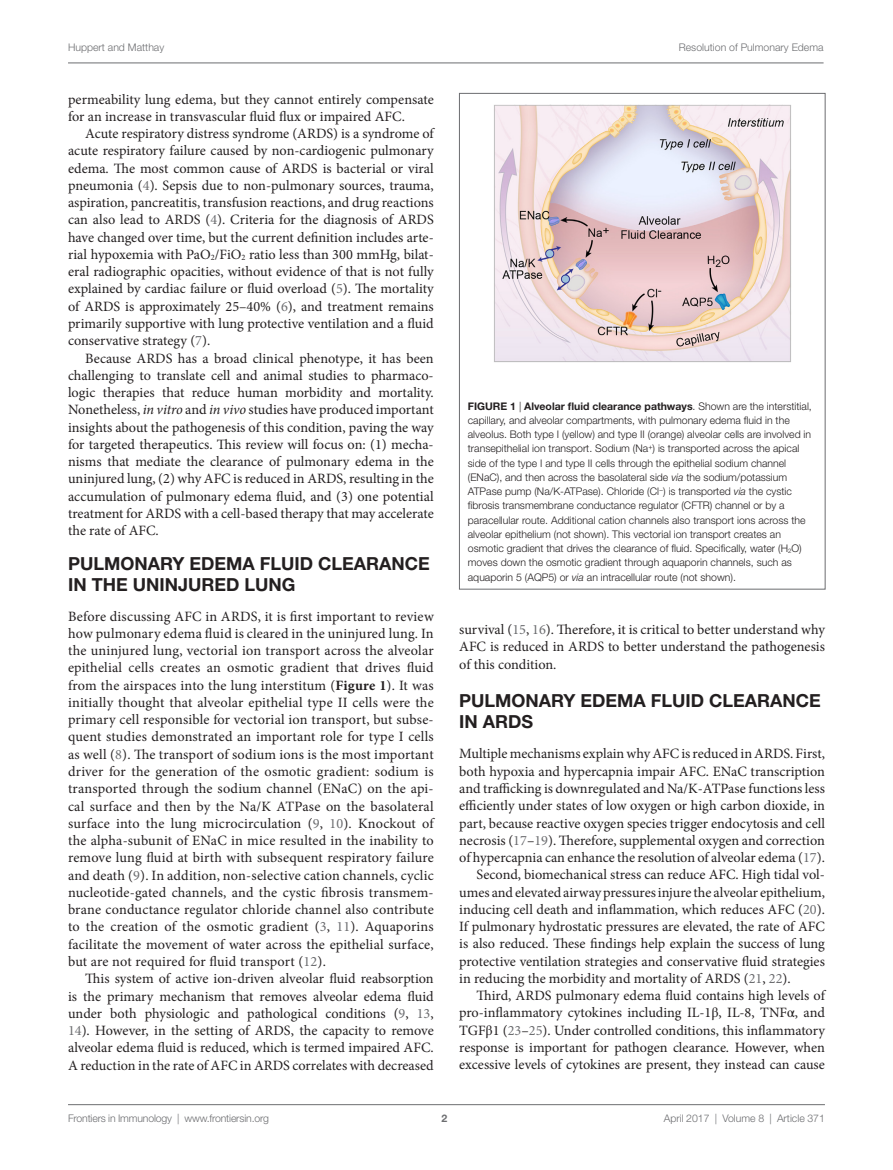
<style>
.page{position:relative;width:893px;height:1170px;background:#fff}
.page>*{position:absolute;margin:0;border:0;box-sizing:border-box;transform-origin:0 0}
.t1{font:700 18px/21px "Helvetica Neue LT Std";color:#231f20}
.t2{font:14.25px/17.2px "Minion Pro";color:#231f20;text-align:justify}
.t3{font:300 10.5px/14.2px "Helvetica Neue LT Std";color:#231f20}
.t4{font:300 10.5px "Helvetica Neue LT Std";color:#6c6d70}
.t5{font:700 10.5px "Helvetica Neue LT Std";color:#6c6d70}
.s1{color:#6c6d70}
.s2{font-style:italic}
.s3{font-weight:700}
.s4{font-family:"STIX General"}
</style>
<div class="page">
<img style="left:494px;top:105px;width:297px;height:258px">
<hr style="left:68px;top:63px;width:756px;height:1px;background:#6c6d70">
<hr style="left:68px;top:1104px;width:757px;height:1px;background:#6c6d70">
<p class="t4" style="left:68px;top:41px;width:98px">Huppert and Matthay</p>
<p class="t4" style="left:679px;top:41px;width:146px">Resolution of Pulmonary Edema</p>
<p class="t2" style="left:68px;top:90px;width:367px">permeability lung edema, but they cannot entirely compensate for an increase in transvascular fluid flux or impaired AFC.</p>
<p class="t2" style="left:68px;top:125px;width:367px;text-indent:17px">Acute respiratory distress syndrome (ARDS) is a syndrome of acute respiratory failure caused by non-cardiogenic pulmonary edema. The most common cause of ARDS is bacterial or viral pneumonia (<span class="s1">4</span>). Sepsis due to non-pulmonary sources, trauma, aspiration, pancreatitis, transfusion reactions, and drug reactions can also lead to ARDS (<span class="s1">4</span>). Criteria for the diagnosis of ARDS have changed over time, but the current definition includes arte&shy;rial hypoxemia with PaO<sub>2</sub>/FiO<sub>2</sub> ratio less than 300 mmHg, bilat&shy;eral radiographic opacities, without evidence of that is not fully explained by cardiac failure or fluid overload (<span class="s1">5</span>). The mortality of ARDS is approximately 25–40% (<span class="s1">6</span>), and treatment remains primarily supportive with lung protective ventilation and a fluid conservative strategy (<span class="s1">7</span>).</p>
<p class="t2" style="left:68px;top:349px;width:367px;text-indent:17px">Because ARDS has a broad clinical phenotype, it has been challenging to translate cell and animal studies to pharmaco&shy;logic therapies that reduce human morbidity and mortality.<br>Nonetheless, <span class="s2">in vitro</span> and <span class="s2">in vivo</span> studies have produced important insights about the pathogenesis of this condition, paving the way for targeted therapeutics. This review will focus on: (1) mecha&shy;nisms that mediate the clearance of pulmonary edema in the uninjured lung, (2) why AFC is reduced in ARDS, resulting in the accumulation of pulmonary edema fluid, and (3) one potential treatment for ARDS with a cell-based therapy that may accelerate the rate of AFC.</p>
<p class="t1" style="left:68px;top:552px;width:361px">PULMONARY EDEMA FLUID CLEARANCE<br>IN THE UNINJURED LUNG</p>
<p class="t2" style="left:68px;top:607px;width:367px">Before discussing AFC in ARDS, it is first important to review how pulmonary edema fluid is cleared in the uninjured lung. In the uninjured lung, vectorial ion transport across the alveolar epithelial cells creates an osmotic gradient that drives fluid from the airspaces into the lung interstitum (<span class="s3">Figure 1</span>). It was initially thought that alveolar epithelial type II cells were the primary cell responsible for vectorial ion transport, but subse&shy;quent studies demonstrated an important role for type I cells as well (<span class="s1">8</span>). The transport of sodium ions is the most important driver for the generation of the osmotic gradient: sodium is transported through the sodium channel (ENaC) on the api&shy;cal surface and then by the Na/K ATPase on the basolateral surface into the lung microcirculation (<span class="s1">9</span>, <span class="s1">10</span>). Knockout of the alpha-subunit of ENaC in mice resulted in the inability to remove lung fluid at birth with subsequent respiratory failure and death (<span class="s1">9</span>). In addition, non-selective cation channels, cyclic nucleotide-gated channels, and the cystic fibrosis transmem&shy;brane conductance regulator chloride channel also contribute to the creation of the osmotic gradient (<span class="s1">3</span>, <span class="s1">11</span>). Aquaporins facilitate the movement of water across the epithelial surface, but are not required for fluid transport (<span class="s1">12</span>).</p>
<p class="t2" style="left:68px;top:970px;width:367px;text-indent:17px">This system of active ion-driven alveolar fluid reabsorption is the primary mechanism that removes alveolar edema fluid under both physiologic and pathological conditions (<span class="s1">9</span>, <span class="s1">13</span>, <span class="s1">14</span>). However, in the setting of ARDS, the capacity to remove alveolar edema fluid is reduced, which is termed impaired AFC.<br>A reduction in the rate of AFC in ARDS correlates with decreased</p>
<p class="t3" style="left:468px;top:398px;width:345px"><span class="s3">Figure 1</span> | <span class="s3">Alveolar fluid clearance pathways</span>. Shown are the interstitial, capillary, and alveolar compartments, with pulmonary edema fluid in the alveolus. Both type I (yellow) and type II (orange) alveolar cells are involved in transepithelial ion transport. Sodium (Na<sup>+</sup>) is transported across the apical side of the type I and type II cells through the epithelial sodium channel (ENaC), and then across the basolateral side <span class="s2">via</span> the sodium/potassium ATPase pump (Na/K-ATPase). Chloride (Cl<sup>−</sup>) is transported <span class="s2">via</span> the cystic fibrosis transmembrane conductance regulator (CFTR) channel or by a paracellular route. Additional cation channels also transport ions across the alveolar epithelium (not shown). This vectorial ion transport creates an osmotic gradient that drives the clearance of fluid. Specifically, water (H<sub>2</sub>O) moves down the osmotic gradient through aquaporin channels, such as aquaporin 5 (AQP5) or <span class="s2">via</span> an intracellular route (not shown).</p>
<p class="t2" style="left:459px;top:621px;width:367px">survival (<span class="s1">15</span>, <span class="s1">16</span>). Therefore, it is critical to better understand why AFC is reduced in ARDS to better understand the pathogenesis of this condition.</p>
<p class="t1" style="left:459px;top:690px;width:361px">PULMONARY EDEMA FLUID CLEARANCE<br>IN ARDS</p>
<p class="t2" style="left:459px;top:745px;width:367px">Multiple mechanisms explain why AFC is reduced in ARDS. First,</p>
<p class="t2" style="left:459px;top:762px;width:367px">both hypoxia and hypercapnia impair AFC. ENaC transcription</p>
<p class="t2" style="left:459px;top:779px;width:367px">and trafficking is downregulated and Na/K-ATPase functions less</p>
<p class="t2" style="left:459px;top:797px;width:367px">efficiently under states of low oxygen or high carbon dioxide, in</p>
<p class="t2" style="left:459px;top:814px;width:367px">part, because reactive oxygen species trigger endocytosis and cell</p>
<p class="t2" style="left:459px;top:831px;width:367px">necrosis (<span class="s1">17</span>–<span class="s1">19</span>). Therefore, supplemental oxygen and correction</p>
<p class="t2" style="left:459px;top:848px;width:367px">of hypercapnia can enhance the resolution of alveolar edema (<span class="s1">17</span>).</p>
<p class="t2" style="left:476px;top:866px;width:350px">Second, biomechanical stress can reduce AFC. High tidal vol-</p>
<p class="t2" style="left:459px;top:883px;width:367px">umes and elevated airway pressures injure the alveolar epithelium,</p>
<p class="t2" style="left:459px;top:900px;width:367px">inducing cell death and inflammation, which reduces AFC (<span class="s1">20</span>).</p>
<p class="t2" style="left:459px;top:917px;width:367px">If pulmonary hydrostatic pressures are elevated, the rate of AFC</p>
<p class="t2" style="left:459px;top:935px;width:367px">is also reduced. These findings help explain the success of lung</p>
<p class="t2" style="left:459px;top:952px;width:367px">protective ventilation strategies and conservative fluid strategies</p>
<p class="t2" style="left:459px;top:969px;width:333px">in reducing the morbidity and mortality of ARDS (<span class="s1">21</span>, <span class="s1">22</span>).</p>
<p class="t2" style="left:476px;top:986px;width:350px">Third, ARDS pulmonary edema fluid contains high levels of</p>
<p class="t2" style="left:459px;top:1004px;width:367px">pro-inflammatory cytokines including IL-1<span class="s4">β</span>, IL-8, TNF<span class="s4">α</span>, and</p>
<p class="t2" style="left:459px;top:1021px;width:367px">TGF<span class="s4">β</span>1 (<span class="s1">23</span>–<span class="s1">25</span>). Under controlled conditions, this inflammatory</p>
<p class="t2" style="left:459px;top:1038px;width:367px">response is important for pathogen clearance. However, when</p>
<p class="t2" style="left:459px;top:1055px;width:367px">excessive levels of cytokines are present, they instead can cause</p>
<p class="t4" style="left:68px;top:1111px;width:203px">Frontiers in Immunology | www.frontiersin.org</p>
<p class="t4" style="left:664px;top:1111px;width:163px">April 2017 | Volume 8 | Article 371</p>
<p class="t5" style="left:441px;top:1111px;width:7px">2</p>
</div>
